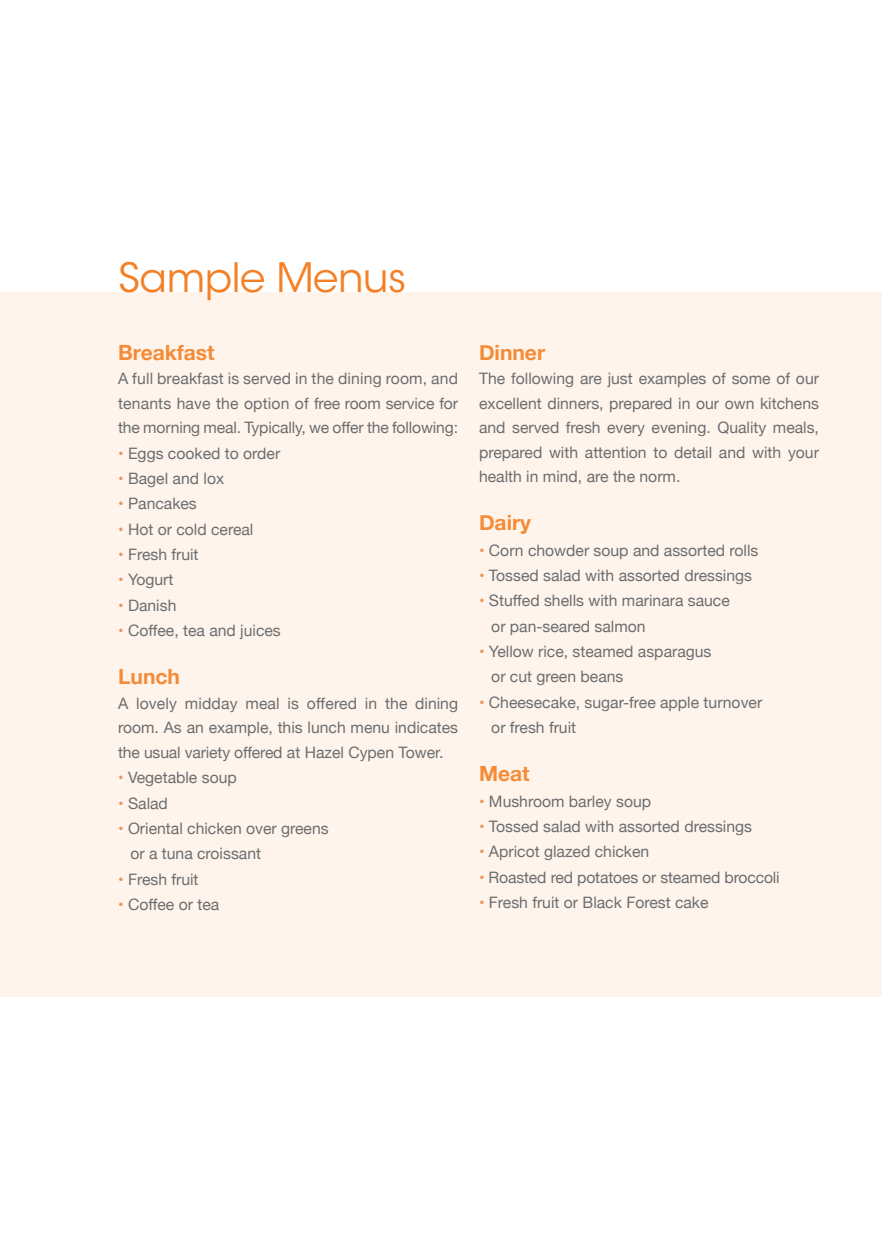
<style>
.page{position:relative;width:882px;height:1260px;background:#fff}
.page>*{position:absolute;margin:0;border:0;box-sizing:border-box;transform-origin:0 0}
.t1{font:40.25px "ITC Avant Garde MM 302 750";letter-spacing:-.01em;color:#f48026}
.t2{font:700 21px "Helvetica Neue";color:#f58b37}
.t3{font:15.75px/24.5px "Helvetica Neue";color:#6c6d70}
.s1{color:#ed9557}
</style>
<div class="page">
<div style="left:0;top:292px;width:882px;height:704px;background:#fef4eb"></div>
<p class="t1" style="left:118px;top:254px;width:289px">Sample Menus</p>
<p class="t2" style="left:118px;top:336px;width:98px">Breakfast</p>
<p class="t3" style="left:118px;top:367px;width:341px;text-align:justify">A full breakfast is served in the dining room, and tenants have the option of free room service for the morning meal. Typically, we offer the following:</p>
<p class="t3" style="left:118px;top:442px;width:164px"><span class="s1">•</span> Eggs cooked to order</p>
<p class="t3" style="left:118px;top:467px;width:108px"><span class="s1">•</span> Bagel and lox</p>
<p class="t3" style="left:118px;top:492px;width:80px"><span class="s1">•</span> Pancakes</p>
<p class="t3" style="left:118px;top:518px;width:137px"><span class="s1">•</span> Hot or cold cereal</p>
<p class="t3" style="left:118px;top:543px;width:82px"><span class="s1">•</span> Fresh fruit</p>
<p class="t3" style="left:118px;top:568px;width:57px"><span class="s1">•</span> Yogurt</p>
<p class="t3" style="left:118px;top:594px;width:60px"><span class="s1">•</span> Danish</p>
<p class="t3" style="left:118px;top:619px;width:164px"><span class="s1">•</span> Coffee, tea and juices</p>
<p class="t2" style="left:118px;top:660px;width:63px">Lunch</p>
<p class="t3" style="left:118px;top:692px;width:341px;text-align:justify">A lovely midday meal is offered in the dining room. As an example, this lunch menu indicates the usual variety offered at Hazel Cypen Tower.</p>
<p class="t3" style="left:118px;top:766px;width:120px"><span class="s1">•</span> Vegetable soup</p>
<p class="t3" style="left:118px;top:792px;width:51px"><span class="s1">•</span> Salad</p>
<p class="t3" style="left:130px;top:816px;width:200px;line-height:25.4px;text-indent:-12px"><span class="s1">•</span> Oriental chicken over greens or a tuna croissant</p>
<p class="t3" style="left:118px;top:868px;width:82px"><span class="s1">•</span> Fresh fruit</p>
<p class="t3" style="left:118px;top:893px;width:103px"><span class="s1">•</span> Coffee or tea</p>
<p class="t2" style="left:479px;top:336px;width:68px">Dinner</p>
<p class="t3" style="left:479px;top:367px;width:341px;text-align:justify">The following are just examples of some of our excellent dinners, prepared in our own kitchens and served fresh every evening. Quality meals, prepared with attention to detail and with your health in mind, are the norm.</p>
<p class="t2" style="left:479px;top:506px;width:54px">Dairy</p>
<p class="t3" style="left:479px;top:539px;width:281px"><span class="s1">•</span> Corn chowder soup and assorted rolls</p>
<p class="t3" style="left:479px;top:564px;width:274px"><span class="s1">•</span> Tossed salad with assorted dressings</p>
<p class="t3" style="left:491px;top:589px;width:240px;line-height:25.4px;text-indent:-12px"><span class="s1">•</span> Stuffed shells with marinara sauce or pan-seared salmon</p>
<p class="t3" style="left:491px;top:640px;width:222px;line-height:25.4px;text-indent:-12px"><span class="s1">•</span> Yellow rice, steamed asparagus or cut green beans</p>
<p class="t3" style="left:491px;top:690px;width:272px;line-height:25.4px;text-indent:-12px"><span class="s1">•</span> Cheesecake, sugar-free apple turnover or fresh fruit</p>
<p class="t2" style="left:479px;top:757px;width:52px">Meat</p>
<p class="t3" style="left:479px;top:790px;width:174px"><span class="s1">•</span> Mushroom barley soup</p>
<p class="t3" style="left:479px;top:815px;width:274px"><span class="s1">•</span> Tossed salad with assorted dressings</p>
<p class="t3" style="left:479px;top:841px;width:172px"><span class="s1">•</span> Apricot glazed chicken</p>
<p class="t3" style="left:479px;top:866px;width:302px"><span class="s1">•</span> Roasted red potatoes or steamed broccoli</p>
<p class="t3" style="left:479px;top:891px;width:231px"><span class="s1">•</span> Fresh fruit or Black Forest cake</p>
</div>
